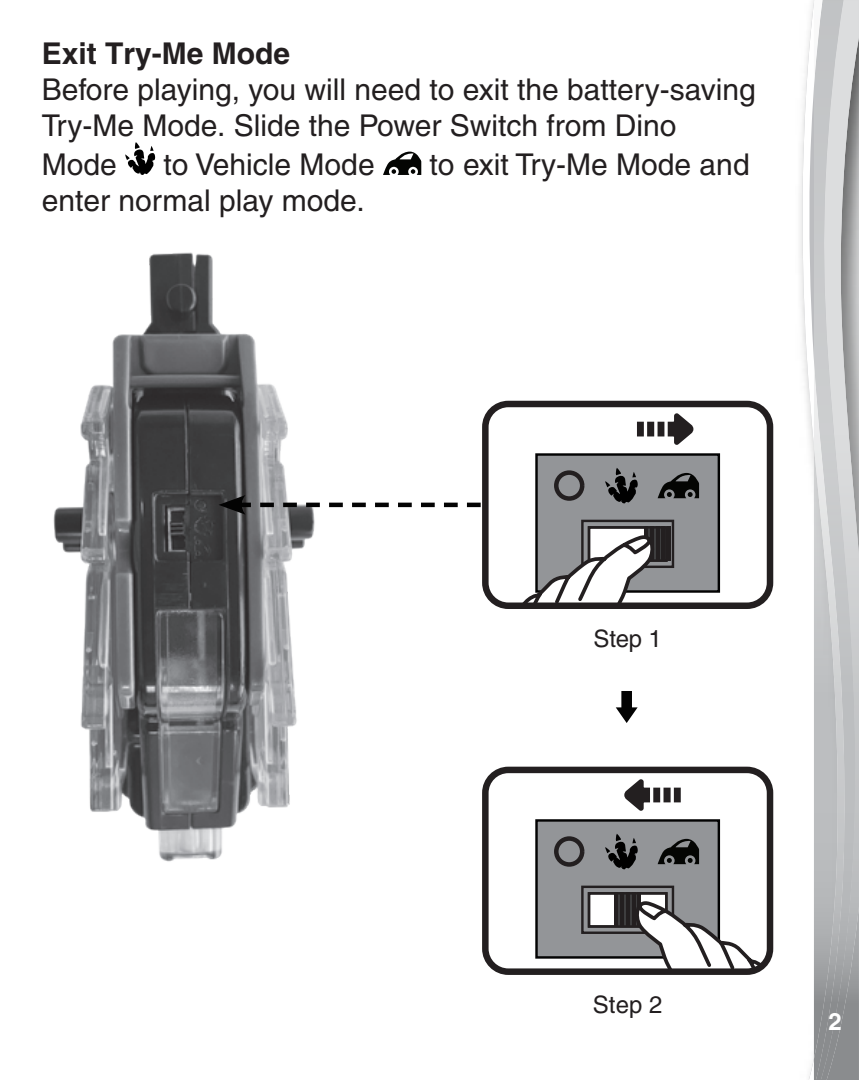
<style>
.page{position:relative;width:859px;height:1080px;background:#fff}
.page>*{position:absolute;margin:0;border:0;box-sizing:border-box;transform-origin:0 0}
.t1{font:500 30px/36px "Helvetica";color:#231f20}
.t2{font:700 30px "Helvetica";color:#231f20}
.t3{font:500 24px "Helvetica";letter-spacing:-.005em;color:#231f20}
.t4{font:700 24px "Helvetica";color:#fff}
</style>
<div class="page">
<svg style="left:802px;top:0;width:12px;height:1080px"></svg>
<img style="left:847px;top:906px;width:12px;height:174px">
<svg style="left:847px;top:0;width:12px;height:906px;background:#b6b7b8"></svg>
<img style="left:814px;top:0;width:33px;height:1080px">
<svg style="left:125px;top:142px;width:30px;height:33px"></svg>
<svg style="left:383px;top:152px;width:38px;height:23px"></svg>
<img style="left:53px;top:252px;width:262px;height:610px">
<div style="left:535px;top:453px;width:185px;height:140px;background:#939598;border:2px solid #030303"></div>
<svg style="left:637px;top:413px;width:56px;height:32px"></svg>
<div style="left:554px;top:470px;width:30px;height:31px;border:4px solid #231f20;border-radius:50%"></div>
<svg style="left:605px;top:468px;width:33px;height:36px"></svg>
<svg style="left:658px;top:473px;width:41px;height:25px"></svg>
<div style="left:589px;top:527px;width:77px;height:34px;background:#fff"></div>
<svg style="left:648px;top:529px;width:14px;height:4px"></svg>
<hr style="left:644px;top:526px;width:4px;height:35px;background:#231f20">
<hr style="left:650px;top:526px;width:3px;height:35px;background:#231f20">
<hr style="left:656px;top:526px;width:3px;height:35px;background:#231f20">
<hr style="left:662px;top:526px;width:3px;height:35px;background:#231f20">
<hr style="left:668px;top:526px;width:3px;height:35px;background:#231f20">
<div style="left:588px;top:526px;width:80px;height:36px;border:2px solid #231f20"></div>
<div style="left:581px;top:520px;width:93px;height:48px;border:2px solid #231f20"></div>
<svg style="left:491px;top:533px;width:192px;height:69px"></svg>
<div style="left:482px;top:401px;width:291px;height:208px;border:6px solid #231f20;border-radius:23px"></div>
<div style="left:535px;top:819px;width:185px;height:140px;background:#939598;border:2px solid #030303"></div>
<svg style="left:624px;top:779px;width:57px;height:32px"></svg>
<div style="left:554px;top:836px;width:30px;height:31px;border:4px solid #231f20;border-radius:50%"></div>
<svg style="left:605px;top:834px;width:33px;height:35px"></svg>
<svg style="left:658px;top:839px;width:41px;height:25px"></svg>
<div style="left:589px;top:893px;width:77px;height:33px;background:#fff"></div>
<svg style="left:618px;top:895px;width:20px;height:4px"></svg>
<hr style="left:615px;top:892px;width:3px;height:35px;background:#231f20">
<hr style="left:620px;top:892px;width:3px;height:35px;background:#231f20">
<hr style="left:626px;top:892px;width:3px;height:35px;background:#231f20">
<hr style="left:632px;top:892px;width:3px;height:35px;background:#231f20">
<hr style="left:638px;top:892px;width:3px;height:35px;background:#231f20">
<div style="left:588px;top:892px;width:80px;height:36px;border:2px solid #231f20"></div>
<div style="left:581px;top:886px;width:93px;height:48px;border:2px solid #231f20"></div>
<svg style="left:606px;top:899px;width:160px;height:69px"></svg>
<div style="left:482px;top:767px;width:291px;height:208px;border:6px solid #231f20;border-radius:23px"></div>
<svg style="left:219px;top:495px;width:262px;height:20px"></svg>
<svg style="left:616px;top:691px;width:22px;height:32px"></svg>
<p class="t2" style="left:42px;top:35px;width:250px">Exit Try-Me Mode</p>
<p class="t1" style="left:42px;top:71px;width:715px">Before playing, you will need to exit the battery-saving<br>Try-Me Mode. Slide the Power Switch from Dino</p>
<p class="t1" style="left:42px;top:146px;width:77px">Mode</p>
<p class="t1" style="left:163px;top:146px;width:213px">to Vehicle Mode</p>
<p class="t1" style="left:430px;top:146px;width:322px">to exit Try-Me Mode and</p>
<p class="t1" style="left:42px;top:182px;width:324px">enter normal play mode.</p>
<p class="t3" style="left:594px;top:625px;width:70px">Step 1</p>
<p class="t3" style="left:593px;top:990px;width:71px">Step 2</p>
<p class="t4" style="left:828px;top:1007px;width:15px">2</p>
</div>
